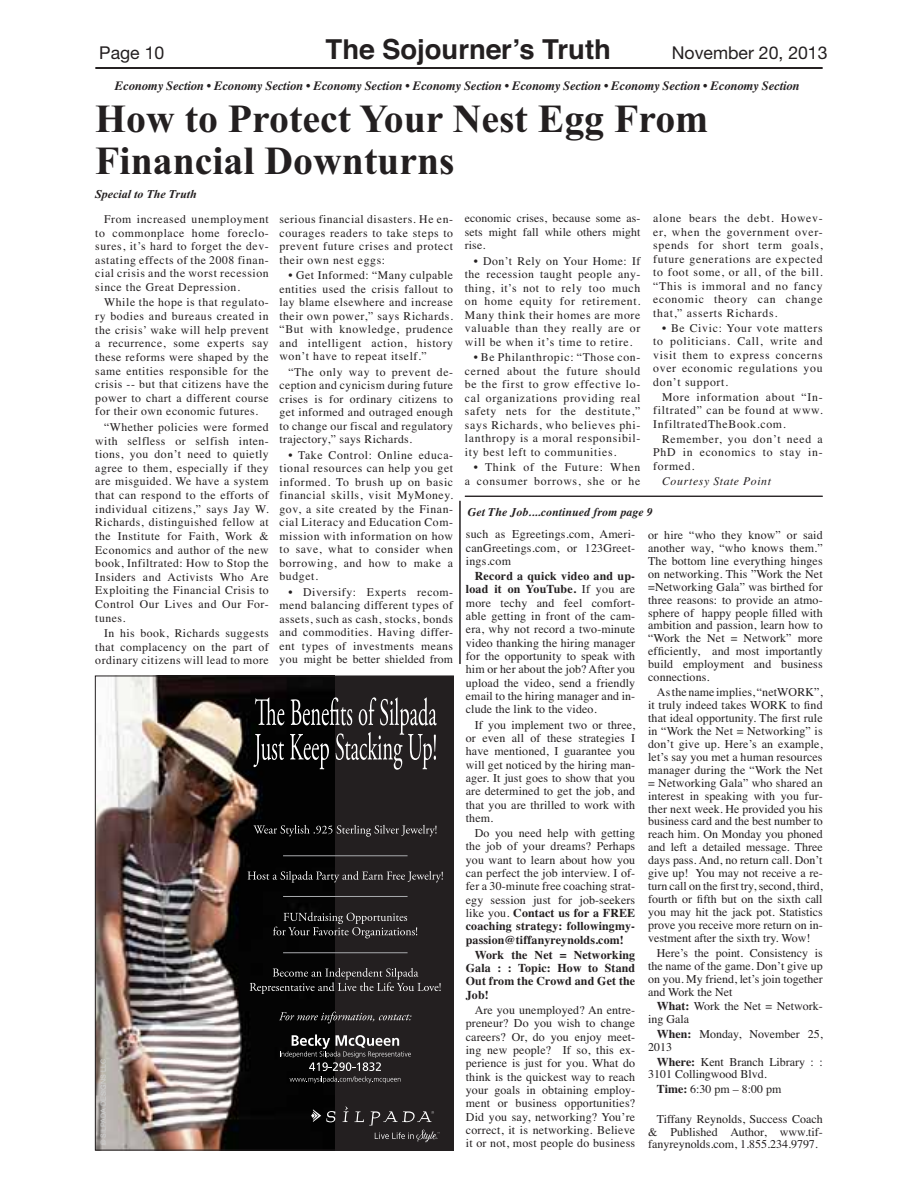
<style>
.page{position:relative;width:918px;height:1188px;background:#fff}
.page>*{position:absolute;margin:0;border:0;box-sizing:border-box;transform-origin:0 0}
.t1{font:700 39.75px/42.9px "Times New Roman";color:#231f20}
.t2{font:700 27.45px "Helvetica";color:#231f20}
.t3{font:17.7px "Helvetica Neue";color:#231f20}
.t4{font:italic 700 12.75px "Times";letter-spacing:-.01em;color:#231f20}
.t5{font:12px/12.9px "Times";letter-spacing:.01em;color:#231f20;text-align:justify}
.t6{font:700 12px/13.4px "Times";letter-spacing:.01em;color:#231f20;text-align:justify}
.t7{font:italic 700 12px "Times New Roman";color:#231f20}
.t8{font:11.7px/13.5px "Times";letter-spacing:.05em;color:#231f20;text-align:justify}
.t9{font:italic 700 11.7px "Times";letter-spacing:.01em;color:#231f20}
.t10{font:italic 11.7px "Times";letter-spacing:.05em;color:#231f20}
.s1{font-weight:700}
</style>
<div class="page">
<hr style="left:95px;top:67px;width:728px;height:2px;background:#231f20">
<div style="left:300px;top:676px;width:153px;height:474px;background:#231f20"></div>
<img style="left:97px;top:678px;width:237px;height:470px">
<svg style="left:311px;top:1109px;width:24px;height:13px"></svg>
<svg style="left:343px;top:1106px;width:97px;height:36px"></svg>
<svg style="left:280px;top:1035px;width:131px;height:48px"></svg>
<svg style="left:255px;top:697px;width:29px;height:28px"></svg>
<svg style="left:254px;top:734px;width:30px;height:33px"></svg>
<svg style="left:290px;top:697px;width:147px;height:73px"></svg>
<svg style="left:253px;top:825px;width:184px;height:12px"></svg>
<svg style="left:248px;top:871px;width:195px;height:12px"></svg>
<svg style="left:273px;top:912px;width:144px;height:26px"></svg>
<svg style="left:250px;top:968px;width:191px;height:26px"></svg>
<hr style="left:283px;top:855px;width:125px;height:1px;background:#a7a9ac">
<hr style="left:283px;top:896px;width:125px;height:1px;background:#a7a9ac">
<hr style="left:283px;top:952px;width:125px;height:1px;background:#a7a9ac">
<svg style="left:279px;top:1012px;width:132px;height:11px"></svg>
<hr style="left:465px;top:496px;width:358px;height:1px;background:#231f20">
<hr style="left:460px;top:501px;width:1px;height:163px;background:#231f20">
<svg style="left:101px;top:1108px;width:5px;height:29px"></svg>
<svg style="left:101px;top:1064px;width:5px;height:32px"></svg>
<h3 class="t3" style="left:99px;top:46px;width:67px">Page 10</h3>
<h2 class="t2" style="left:326px;top:39px;width:287px">The Sojourner’s Truth</h2>
<h3 class="t3" style="left:672px;top:46px;width:157px">November 20, 2013</h3>
<p class="t4" style="left:115px;top:81px;width:686px">Economy Section • Economy Section • Economy Section • Economy Section • Economy Section • Economy Section • Economy Section</p>
<h1 class="t1" style="left:95px;top:101px;width:615px">How to Protect Your Nest Egg From<br>Financial Downturns</h1>
<p class="t7" style="left:95px;top:190px;width:103px">Special to The Truth</p>
<p class="t8" style="left:95px;top:214px;width:175px;text-indent:9px">From increased unemployment to commonplace home foreclo&shy;sures, it’s hard to forget the dev&shy;astating effects of the 2008 finan&shy;cial crisis and the worst recession since the Great Depression.</p>
<p class="t8" style="left:95px;top:297px;width:175px;text-indent:9px">While the hope is that regulato&shy;ry bodies and bureaus created in the crisis’ wake will help prevent a recurrence, some experts say these reforms were shaped by the same entities responsible for the crisis -- but that citizens have the power to chart a different course for their own economic futures.</p>
<p class="t8" style="left:95px;top:421px;width:175px;text-indent:9px">“Whether policies were formed with selfless or selfish inten&shy;tions, you don’t need to quietly agree to them, especially if they are misguided. We have a system that can respond to the efforts of individual citizens,” says Jay W.<br>Richards, distinguished fellow at the Institute for Faith, Work &amp; Economics and author of the new book, Infiltrated: How to Stop the Insiders and Activists Who Are Exploiting the Financial Crisis to Control Our Lives and Our For&shy;tunes.</p>
<p class="t8" style="left:95px;top:628px;width:175px;text-indent:9px">In his book, Richards suggests that complacency on the part of ordinary citizens will lead to more</p>
<p class="t8" style="left:653px;top:213px;width:171px">alone bears the debt. Howev&shy;er, when the government over&shy;spends for short term goals, future generations are expected to foot some, or all, of the bill. “This is immoral and no fancy economic theory can change that,” asserts Richards.</p>
<p class="t8" style="left:653px;top:322px;width:171px;text-indent:9px">• Be Civic: Your vote matters to politicians. Call, write and visit them to express concerns over economic regulations you don’t support.</p>
<p class="t8" style="left:653px;top:391px;width:171px;text-indent:9px">More information about “In&shy;filtrated” can be found at www.<br>InfiltratedTheBook.com.</p>
<p class="t8" style="left:653px;top:433px;width:171px;text-indent:9px">Remember, you don’t need a PhD in economics to stay in&shy;formed.</p>
<p class="t10" style="left:662px;top:477px;width:110px">Courtesy State Point</p>
<p class="t8" style="left:465px;top:213px;width:177px">economic crises, because some as&shy;sets might fall while others might rise.</p>
<p class="t8" style="left:465px;top:255px;width:177px;text-indent:9px">• Don’t Rely on Your Home: If the recession taught people any&shy;thing, it’s not to rely too much on home equity for retirement.<br>Many think their homes are more valuable than they really are or will be when it’s time to retire.</p>
<p class="t8" style="left:465px;top:352px;width:177px;text-indent:9px">• Be Philanthropic: “Those con&shy;cerned about the future should be the first to grow effective lo&shy;cal organizations providing real safety nets for the destitute,” says Richards, who believes phi&shy;lanthropy is a moral responsibil&shy;ity best left to communities.</p>
<p class="t8" style="left:465px;top:462px;width:177px;text-align:right">• Think of the Future: When<br>a consumer borrows, she or he</p>
<p class="t8" style="left:280px;top:214px;width:175px">serious financial disasters. He en&shy;courages readers to take steps to prevent future crises and protect their own nest eggs:</p>
<p class="t8" style="left:280px;top:270px;width:175px;text-indent:9px">• Get Informed: “Many culpable entities used the crisis fallout to lay blame elsewhere and increase their own power,” says Richards. “But with knowledge, prudence and intelligent action, history won’t have to repeat itself.”</p>
<p class="t8" style="left:280px;top:366px;width:175px;text-indent:9px">“The only way to prevent de&shy;ception and cynicism during future crises is for ordinary citizens to get informed and outraged enough to change our fiscal and regulatory trajectory,” says Richards.</p>
<p class="t8" style="left:280px;top:449px;width:175px;text-indent:9px">• Take Control: Online educa&shy;tional resources can help you get informed. To brush up on basic financial skills, visit MyMoney. gov, a site created by the Finan&shy;cial Literacy and Education Com&shy;mission with information on how to save, what to consider when borrowing, and how to make a budget.</p>
<p class="t8" style="left:280px;top:586px;width:175px;text-indent:9px">• Diversify: Experts recom&shy;mend balancing different types of assets, such as cash, stocks, bonds and commodities. Having differ&shy;ent types of investments means you might be better shielded from</p>
<p class="t9" style="left:468px;top:508px;width:186px">Get The Job....continued from page 9</p>
<p class="t5" style="left:466px;top:529px;width:171px;line-height:13.4px">such as Egreetings.com, Ameri&shy;canGreetings.com, or 123Greet&shy;ings.com</p>
<p class="t5" style="left:466px;top:570px;width:171px;line-height:13.4px;text-indent:9px"><span class="s1">Record a quick video and up&shy;load it on YouTube.</span> If you are more techy and feel comfort&shy;able getting in front of the cam&shy;era, why not record a two-minute video thanking the hiring manager for the opportunity to speak with him or her about the job? After you upload the video, send a friendly email to the hiring manager and in&shy;clude the link to the video.</p>
<p class="t5" style="left:466px;top:719px;width:171px;line-height:13.4px;text-indent:9px">If you implement two or three, or even all of these strategies I have mentioned, I guarantee you will get noticed by the hiring man&shy;ager. It just goes to show that you are determined to get the job, and that you are thrilled to work with them.</p>
<p class="t5" style="left:466px;top:827px;width:171px;line-height:13.4px;text-indent:9px">Do you need help with getting the job of your dreams? Perhaps you want to learn about how you can perfect the job interview. I of&shy;fer a 30-minute free coaching strat&shy;egy session just for job-seekers like you. <span class="s1">Contact us for a FREE coaching strategy: followingmy&shy;passion@tiffanyreynolds.com!</span></p>
<p class="t6" style="left:466px;top:949px;width:171px;text-indent:9px">Work the Net = Networking Gala : : Topic: How to Stand Out from the Crowd and Get the Job!</p>
<p class="t5" style="left:466px;top:1004px;width:171px;line-height:13.4px;text-indent:9px">Are you unemployed? An entre&shy;preneur? Do you wish to change careers? Or, do you enjoy meet&shy;ing new people? If so, this ex&shy;perience is just for you. What do think is the quickest way to reach your goals in obtaining employ&shy;ment or business opportunities?<br>Did you say, networking? You’re correct, it is networking. Believe it or not, most people do business</p>
<p class="t5" style="left:648px;top:530px;width:176px">or hire “who they know” or said another way, “who knows them.” The bottom line everything hinges on networking. This ”Work the Net =Networking Gala” was birthed for three reasons: to provide an atmo&shy;sphere of happy people filled with ambition and passion, learn how to “Work the Net = Network” more efficiently, and most importantly build employment and business connections.</p>
<p class="t5" style="left:648px;top:687px;width:176px;text-indent:9px">As the name implies, “netWORK”, it truly indeed takes WORK to find that ideal opportunity. The first rule in “Work the Net = Networking” is don’t give up. Here’s an example, let’s say you met a human resources manager during the “Work the Net = Networking Gala” who shared an interest in speaking with you fur&shy;ther next week. He provided you his business card and the best number to reach him. On Monday you phoned and left a detailed message. Three days pass. And, no return call. Don’t give up! You may not receive a re&shy;turn call on the first try, second, third, fourth or fifth but on the sixth call you may hit the jack pot. Statistics prove you receive more return on in&shy;vestment after the sixth try. Wow!</p>
<p class="t5" style="left:648px;top:947px;width:176px;text-indent:9px">Here’s the point. Consistency is the name of the game. Don’t give up on you. My friend, let’s join together and Work the Net</p>
<p class="t5" style="left:648px;top:1001px;width:176px;text-indent:9px"><span class="s1">What:</span> Work the Net = Network&shy;ing Gala</p>
<p class="t5" style="left:648px;top:1029px;width:176px;text-indent:9px"><span class="s1">When:</span> Monday, November 25,<br>2013</p>
<p class="t5" style="left:648px;top:1056px;width:176px;text-indent:9px"><span class="s1">Where:</span> Kent Branch Library : :<br>3101 Collingwood Blvd.</p>
<p class="t5" style="left:657px;top:1084px;width:126px"><span class="s1">Time:</span> 6:30 pm – 8:00 pm</p>
<p class="t5" style="left:648px;top:1113px;width:176px;text-indent:9px">Tiffany Reynolds, Success Coach &amp; Published Author, www.tif&shy;fanyreynolds.com, 1.855.234.9797.</p>
</div>
